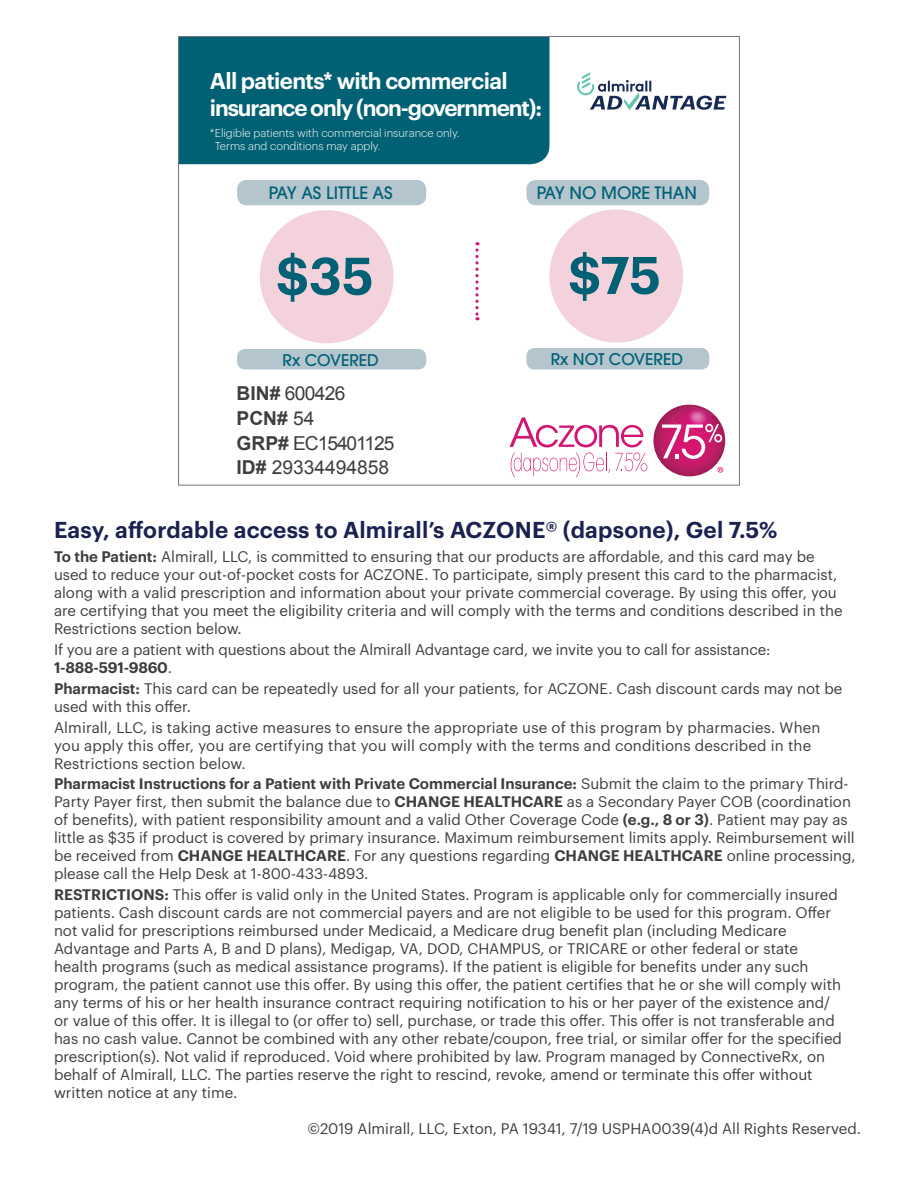
<style>
.page{position:relative;width:918px;height:1188px;background:#fff}
.page>*{position:absolute;margin:0;border:0;box-sizing:border-box;transform-origin:0 0}
.t1{font:600 51.75px "Graphik";color:#006174}
.t2{font:600 22.5px "Graphik";letter-spacing:.01em;color:#1b2251}
.t3{font:600 22.35px/26.8px "Graphik";letter-spacing:-.05em;color:#fff}
.t4{font:19.2px/24.6px "Arial";letter-spacing:-.035em;color:#3e3e3f}
.t5{font:500 16.95px "Avant Garde";color:#006174}
.t6{font:500 16.05px "Avant Garde";color:#006174}
.t7{font:15px/18px "Graphik";color:#3e3e3f}
.t8{font:300 11.25px/13.5px "Graphik";color:#fff}
.s1{font-weight:700}
.s2{font-weight:600}
</style>
<div class="page">
<div style="left:180px;top:38px;width:370px;height:126px;background:#006174"></div>
<img style="left:656px;top:417px;width:6px;height:10px">
<svg style="left:510px;top:417px;width:137px;height:60px"></svg>
<svg style="left:662px;top:405px;width:60px;height:54px"></svg>
<svg style="left:717px;top:467px;width:6px;height:6px"></svg>
<svg style="left:252px;top:205px;width:150px;height:139px"></svg>
<div style="left:237px;top:180px;width:189px;height:25px;background:#b4c5ce;border-radius:10px"></div>
<div style="left:237px;top:349px;width:189px;height:21px;background:#b4c5ce;border-radius:8px"></div>
<svg style="left:541px;top:205px;width:150px;height:138px"></svg>
<div style="left:526px;top:180px;width:183px;height:25px;background:#b4c5ce;border-radius:10px"></div>
<div style="left:526px;top:348px;width:183px;height:22px;background:#b4c5ce;border-radius:8px"></div>
<svg style="left:475px;top:242px;width:4px;height:78px"></svg>
<svg style="left:577px;top:72px;width:149px;height:38px"></svg>
<p class="t3" style="left:210px;top:66px;width:334px">All patients* with commercial insurance only (non-government):</p>
<p class="t8" style="left:215px;top:125px;width:246px;text-indent:-5px">*Eligible patients with commercial insurance only.<br>Terms and conditions may apply.</p>
<p class="t5" style="left:269px;top:183px;width:125px">PAY AS LITTLE AS</p>
<p class="t5" style="left:537px;top:183px;width:162px">PAY NO MORE THAN</p>
<p class="t1" style="left:276px;top:236px;width:99px">$35</p>
<p class="t1" style="left:568px;top:236px;width:94px">$75</p>
<p class="t6" style="left:283px;top:350px;width:98px">Rx COVERED</p>
<p class="t6" style="left:551px;top:349px;width:134px">Rx NOT COVERED</p>
<p class="t4" style="left:237px;top:382px;width:159px"><span class="s1">BIN#</span> 600426<br><span class="s1">PCN#</span> 54<br><span class="s1">GRP#</span> EC15401125<br><span class="s1">ID#</span> 29334494858</p>
<p class="t2" style="left:54px;top:512px;width:725px">Easy, affordable access to Almirall’s ACZONE® (dapsone), Gel 7.5%</p>
<p class="t7" style="left:54px;top:547px;width:790px"><span class="s2">To the Patient:</span> Almirall, LLC, is committed to ensuring that our products are affordable, and this card may be used to reduce your out-of-pocket costs for ACZONE. To participate, simply present this card to the pharmacist, along with a valid prescription and information about your private commercial coverage. By using this offer, you are certifying that you meet the eligibility criteria and will comply with the terms and conditions described in the Restrictions section below.</p>
<p class="t7" style="left:54px;top:640px;width:718px">If you are a patient with questions about the Almirall Advantage card, we invite you to call for assistance:<br><span class="s2">1-888-591-9860</span>.</p>
<p class="t7" style="left:54px;top:678px;width:790px"><span class="s2">Pharmacist:</span> This card can be repeatedly used for all your patients, for ACZONE. Cash discount cards may not be used with this offer.</p>
<p class="t7" style="left:54px;top:717px;width:768px">Almirall, LLC, is taking active measures to ensure the appropriate use of this program by pharmacies. When you apply this offer, you are certifying that you will comply with the terms and conditions described in the<br>Restrictions section below.</p>
<p class="t7" style="left:54px;top:774px;width:803px"><span class="s2">Pharmacist Instructions for a Patient with Private Commercial Insurance:</span> Submit the claim to the primary Third-Party Payer first, then submit the balance due to <span class="s2">CHANGE HEALTHCARE</span> as a Secondary Payer COB (coordination of benefits), with patient responsibility amount and a valid Other Coverage Code <span class="s2">(e.g., 8 or 3)</span>. Patient may pay as little as $35 if product is covered by primary insurance. Maximum reimbursement limits apply. Reimbursement will be received from <span class="s2">CHANGE HEALTHCARE</span>. For any questions regarding <span class="s2">CHANGE HEALTHCARE</span> online processing, please call the Help Desk at 1-800-433-4893.</p>
<p class="t7" style="left:54px;top:884px;width:790px"><span class="s2">RESTRICTIONS:</span> This offer is valid only in the United States. Program is applicable only for commercially insured patients. Cash discount cards are not commercial payers and are not eligible to be used for this program. Offer not valid for prescriptions reimbursed under Medicaid, a Medicare drug benefit plan (including Medicare Advantage and Parts A, B and D plans), Medigap, VA, DOD, CHAMPUS, or TRICARE or other federal or state health programs (such as medical assistance programs). If the patient is eligible for benefits under any such program, the patient cannot use this offer. By using this offer, the patient certifies that he or she will comply with any terms of his or her health insurance contract requiring notification to his or her payer of the existence and/ or value of this offer. It is illegal to (or offer to) sell, purchase, or trade this offer. This offer is not transferable and has no cash value. Cannot be combined with any other rebate/coupon, free trial, or similar offer for the specified prescription(s). Not valid if reproduced. Void where prohibited by law. Program managed by ConnectiveRx, on behalf of Almirall, LLC. The parties reserve the right to rescind, revoke, amend or terminate this offer without written notice at any time.</p>
<p class="t7" style="left:307px;top:1118px;width:555px">©2019 Almirall, LLC, Exton, PA 19341, 7/19 USPHA0039(4)d All Rights Reserved.</p>
</div>
